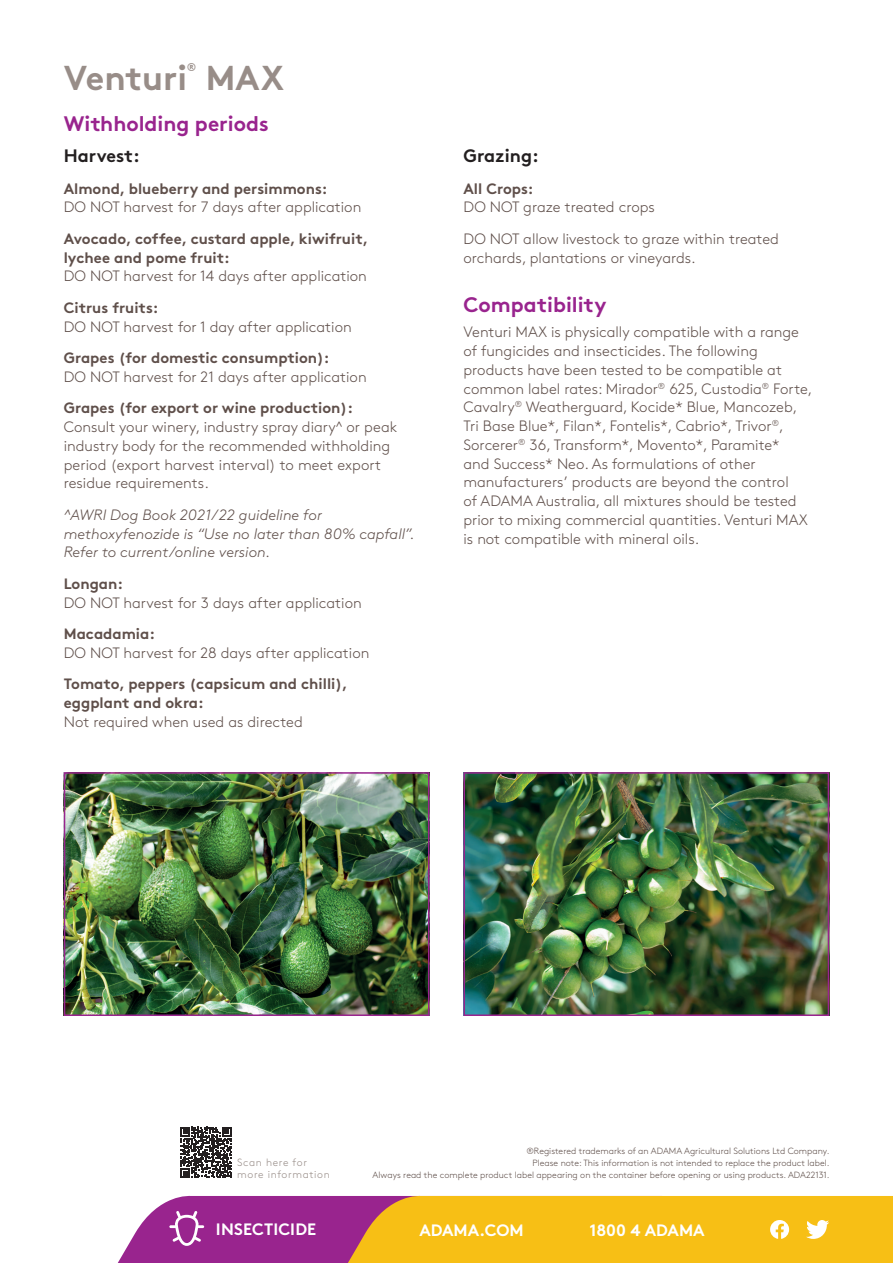
<style>
.page{position:relative;width:893px;height:1263px;background:#fff}
.page>*{position:absolute;margin:0;border:0;box-sizing:border-box;transform-origin:0 0}
.t1{font:700 34.5px "Brown Std";color:#988d88}
.t2{font:700 21px "Brown Std";color:#99248e}
.t3{font:700 18px "Brown Std";color:#231f20}
.t4{font:700 16.5px "Brown Std";color:#fff}
.t5{font:300 15px/18.8px "Brown Std";color:#5f4f4a}
.t6{font:700 15px/18.8px "Brown Std";color:#5f4f4a}
.t7{font:italic 300 15px/18.8px "Brown Std";color:#5f4f4a}
.t8{font:700 11.4px "Brown Std";color:#988d88}
.t9{font:300 10.5px/12px "Brown Std";letter-spacing:.06em;color:#988d88}
.t10{font:300 9px/12px "Brown Std";color:#5f4f4a;text-align:right}
</style>
<div class="page">
<svg style="left:181px;top:1127px;width:51px;height:51px"></svg>
<svg style="left:117px;top:1195px;width:776px;height:68px;background:#dc9645"></svg>
<img style="left:466px;top:775px;width:360px;height:238px">
<div style="left:463px;top:772px;width:366px;height:244px;border:2px solid #99248e"></div>
<img style="left:67px;top:775px;width:359px;height:238px">
<div style="left:64px;top:772px;width:365px;height:244px;border:2px solid #99248e"></div>
<h1 class="t1" style="left:64px;top:57px;width:125px">Venturi</h1>
<p class="t8" style="left:187px;top:60px;width:11px">®</p>
<h1 class="t1" style="left:206px;top:57px;width:80px">MAX</h1>
<h2 class="t2" style="left:64px;top:110px;width:207px">Withholding periods</h2>
<p class="t3" style="left:64px;top:145px;width:78px">Harvest:</p>
<p class="t6" style="left:64px;top:179px;width:265px">Almond, blueberry and persimmons:</p>
<p class="t5" style="left:64px;top:198px;width:299px">DO NOT harvest for 7 days after application</p>
<p class="t6" style="left:64px;top:229px;width:306px">Avocado, coffee, custard apple, kiwifruit, lychee and pome fruit:</p>
<p class="t5" style="left:64px;top:267px;width:305px">DO NOT harvest for 14 days after application</p>
<p class="t6" style="left:64px;top:298px;width:96px">Citrus fruits:</p>
<p class="t5" style="left:64px;top:317px;width:289px">DO NOT harvest for 1 day after application</p>
<p class="t6" style="left:64px;top:348px;width:267px">Grapes (for domestic consumption):</p>
<p class="t5" style="left:64px;top:367px;width:304px">DO NOT harvest for 21 days after application</p>
<p class="t6" style="left:64px;top:399px;width:291px">Grapes (for export or wine production):</p>
<p class="t5" style="left:64px;top:418px;width:335px">Consult your winery, industry spray diary^ or peak industry body for the recommended withholding period (export harvest interval) to meet export residue requirements.</p>
<p class="t7" style="left:64px;top:505px;width:352px">^AWRI Dog Book 2021/22 guideline for methoxyfenozide is “Use no later than 80% capfall”.<br>Refer to current/online version.</p>
<p class="t6" style="left:64px;top:574px;width:61px">Longan:</p>
<p class="t5" style="left:64px;top:593px;width:299px">DO NOT harvest for 3 days after application</p>
<p class="t6" style="left:64px;top:624px;width:93px">Macadamia:</p>
<p class="t5" style="left:64px;top:643px;width:307px">DO NOT harvest for 28 days after application</p>
<p class="t6" style="left:64px;top:675px;width:286px">Tomato, peppers (capsicum and chilli), eggplant and okra:</p>
<p class="t5" style="left:64px;top:712px;width:241px">Not required when used as directed</p>
<p class="t3" style="left:463px;top:145px;width:77px">Grazing:</p>
<p class="t6" style="left:463px;top:179px;width:72px">All Crops:</p>
<p class="t5" style="left:463px;top:192px;width:317px;line-height:31.5px">DO NOT graze treated crops<br>DO NOT allow livestock to graze within treated</p>
<p class="t5" style="left:463px;top:248px;width:234px">orchards, plantations or vineyards.</p>
<h2 class="t2" style="left:463px;top:292px;width:145px">Compatibility</h2>
<p class="t5" style="left:463px;top:323px;width:350px">Venturi MAX is physically compatible with a range of fungicides and insecticides. The following products have been tested to be compatible at common label rates: Mirador<sup>®</sup> 625, Custodia<sup>®</sup> Forte, Cavalry<sup>®</sup> Weatherguard, Kocide* Blue, Mancozeb, Tri Base Blue*, Filan*, Fontelis*, Cabrio*, Trivor<sup>®</sup>, Sorcerer<sup>®</sup> 36, Transform*, Movento*, Paramite*<br>and Success* Neo. As formulations of other manufacturers’ products are beyond the control<br>of ADAMA Australia, all mixtures should be tested prior to mixing commercial quantities. Venturi MAX is not compatible with mineral oils.</p>
<p class="t9" style="left:237px;top:1156px;width:94px">Scan here for more information</p>
<p class="t10" style="left:373px;top:1145px;width:458px">®Registered trademarks of an ADAMA Agricultural Solutions Ltd Company.<br>Please note: This information is not intended to replace the product label.<br>Always read the complete product label appearing on the container before opening or using products. ADA22131.</p>
<p class="t4" style="left:216px;top:1219px;width:102px">INSECTICIDE</p>
<p class="t4" style="left:419px;top:1220px;width:106px">ADAMA.COM</p>
<p class="t4" style="left:589px;top:1220px;width:117px">1800 4 ADAMA</p>
</div>
